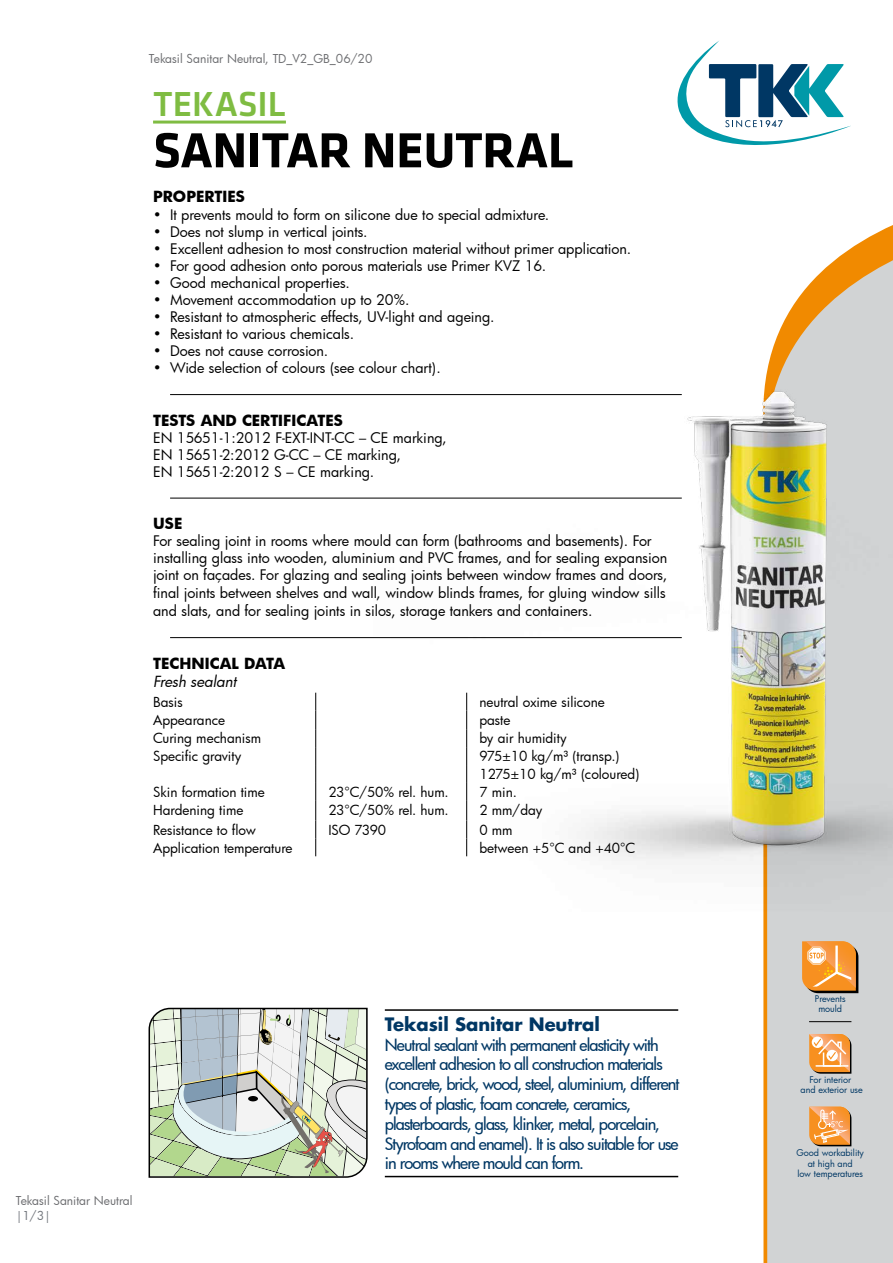
<style>
.page{position:relative;width:893px;height:1263px;background:#fff}
.page>*{position:absolute;margin:0;border:0;box-sizing:border-box;transform-origin:0 0}
.t1{font:700 51px "Klavika";color:#000}
.t2{font:500 36px "Klavika";color:#7fbc42}
.t3{font:700 18px "Futura Std";color:#003764}
.t4{font:500 16.5px/19.8px "Futura";letter-spacing:-.055em;color:#003764}
.t5{font:700 15px "Futura";color:#000}
.t6{font:italic 15px "Futura";color:#000}
.t7{font:14.25px/17.2px "Futura";color:#000}
.t8{font:13.5px/17.9px "Futura";color:#000}
.t9{font:12px "Futura";color:#6d6e71}
.t10{font:12px "Futura";color:#70747a}
.t11{font:9px/10.8px "Futura";letter-spacing:-.005em;color:#003764;text-align:center}
</style>
<div class="page">
<svg style="left:677px;top:41px;width:86px;height:104px"></svg>
<hr style="left:153px;top:121px;width:133px;height:3px;background:#7fbc42">
<hr style="left:170px;top:394px;width:512px;height:1px;background:#000">
<hr style="left:170px;top:498px;width:512px;height:1px;background:#000">
<hr style="left:170px;top:637px;width:512px;height:1px;background:#000">
<svg style="left:315px;top:693px;width:1px;height:163px"></svg>
<svg style="left:767px;top:64px;width:126px;height:1199px;fill:#d1d3d4"></svg>
<hr style="left:385px;top:1009px;width:293px;height:2px;background:#000">
<hr style="left:385px;top:1176px;width:293px;height:1px;background:#000">
<img style="left:374px;top:346px;width:519px;height:565px">
<svg style="left:148px;top:1007px;width:220px;height:171px"></svg>
<svg style="left:802px;top:941px;width:56px;height:52px;background:#e69a49"></svg>
<svg style="left:809px;top:1034px;width:42px;height:40px;background:#eaa767"></svg>
<img style="left:809px;top:1106px;width:35px;height:1px">
<svg style="left:809px;top:1107px;width:42px;height:39px;background:#eba059"></svg>
<hr style="left:809px;top:1021px;width:42px;height:1px;background:#000">
<p class="t9" style="left:149px;top:50px;width:225px">Tekasil Sanitar Neutral, TD_V2_GB_06/20</p>
<h2 class="t2" style="left:153px;top:85px;width:134px">TEKASIL</h2>
<h1 class="t1" style="left:153px;top:123px;width:422px">SANITAR NEUTRAL</h1>
<p class="t5" style="left:153px;top:186px;width:94px">PROPERTIES</p>
<p class="t7" style="left:153px;top:205px;width:398px">• It prevents mould to form on silicone due to special admixture.</p>
<p class="t7" style="left:153px;top:222px;width:216px">• Does not slump in vertical joints.</p>
<p class="t7" style="left:153px;top:240px;width:479px">• Excellent adhesion to most construction material without primer application.</p>
<p class="t7" style="left:153px;top:257px;width:395px">• For good adhesion onto porous materials use Primer KVZ 16.</p>
<p class="t7" style="left:153px;top:274px;width:198px">• Good mechanical properties.</p>
<p class="t7" style="left:153px;top:291px;width:258px">• Movement accommodation up to 20%.</p>
<p class="t7" style="left:153px;top:308px;width:343px">• Resistant to atmospheric effects, UV-light and ageing.</p>
<p class="t7" style="left:153px;top:325px;width:203px">• Resistant to various chemicals.</p>
<p class="t7" style="left:153px;top:342px;width:177px">• Does not cause corrosion.</p>
<p class="t7" style="left:153px;top:359px;width:289px">• Wide selection of colours (see colour chart).</p>
<p class="t5" style="left:153px;top:409px;width:192px">TESTS AND CERTIFICATES</p>
<p class="t7" style="left:153px;top:429px;width:295px">EN 15651-1:2012 F-EXT-INT-CC – CE marking,<br>EN 15651-2:2012 G-CC – CE marking,<br>EN 15651-2:2012 S – CE marking.</p>
<p class="t5" style="left:153px;top:513px;width:31px">USE</p>
<p class="t7" style="left:153px;top:532px;width:516px">For sealing joint in rooms where mould can form (bathrooms and basements). For installing glass into wooden, aluminium and PVC frames, and for sealing expansion joint on façades. For glazing and sealing joints between window frames and doors, final joints between shelves and wall, window blinds frames, for gluing window sills and slats, and for sealing joints in silos, storage tankers and containers.</p>
<p class="t5" style="left:153px;top:652px;width:134px">TECHNICAL DATA</p>
<p class="t6" style="left:153px;top:671px;width:85px">Fresh sealant</p>
<p class="t8" style="left:153px;top:693px;width:31px">Basis</p>
<p class="t8" style="left:479px;top:693px;width:127px">neutral oxime silicone</p>
<p class="t8" style="left:153px;top:710px;width:74px">Appearance</p>
<p class="t8" style="left:479px;top:710px;width:32px">paste</p>
<p class="t8" style="left:153px;top:729px;width:110px">Curing mechanism</p>
<p class="t8" style="left:479px;top:729px;width:89px">by air humidity</p>
<p class="t8" style="left:153px;top:747px;width:90px">Specific gravity</p>
<p class="t8" style="left:479px;top:747px;width:161px">975±10 kg/m³ (transp.)<br>1275±10 kg/m³ (coloured)</p>
<p class="t8" style="left:153px;top:783px;width:113px">Skin formation time</p>
<p class="t8" style="left:328px;top:783px;width:122px">23°C/50% rel. hum.</p>
<p class="t8" style="left:479px;top:783px;width:39px">7 min.</p>
<p class="t8" style="left:153px;top:801px;width:92px">Hardening time</p>
<p class="t8" style="left:328px;top:801px;width:122px">23°C/50% rel. hum.</p>
<p class="t8" style="left:479px;top:801px;width:64px">2 mm/day</p>
<p class="t8" style="left:153px;top:820px;width:104px">Resistance to flow</p>
<p class="t8" style="left:328px;top:820px;width:59px">ISO 7390</p>
<p class="t8" style="left:479px;top:820px;width:35px">0 mm</p>
<p class="t8" style="left:153px;top:838px;width:141px">Application temperature</p>
<p class="t8" style="left:479px;top:838px;width:157px">between +5°C and +40°C</p>
<p class="t9" style="left:16px;top:1192px;width:118px">Tekasil Sanitar Neutral</p>
<p class="t10" style="left:16px;top:1207px;width:37px">|1/3|</p>
<p class="t3" style="left:385px;top:1012px;width:217px">Tekasil Sanitar Neutral</p>
<p class="t4" style="left:385px;top:1034px;width:296px">Neutral sealant with permanent elasticity with excellent adhesion to all construction materials (concrete, brick, wood, steel, aluminium, different types of plastic, foam concrete, ceramics, plasterboards, glass, klinker, metal, porcelain, Styrofoam and enamel). It is also suitable for use in rooms where mould can form.</p>
<p class="t11" style="left:815px;top:992px;width:32px">Prevents mould</p>
<p class="t11" style="left:800px;top:1073px;width:64px">For interior<br>and exterior use</p>
<p class="t11" style="left:796px;top:1147px;width:69px">Good workability at high and<br>low temperatures</p>
</div>
